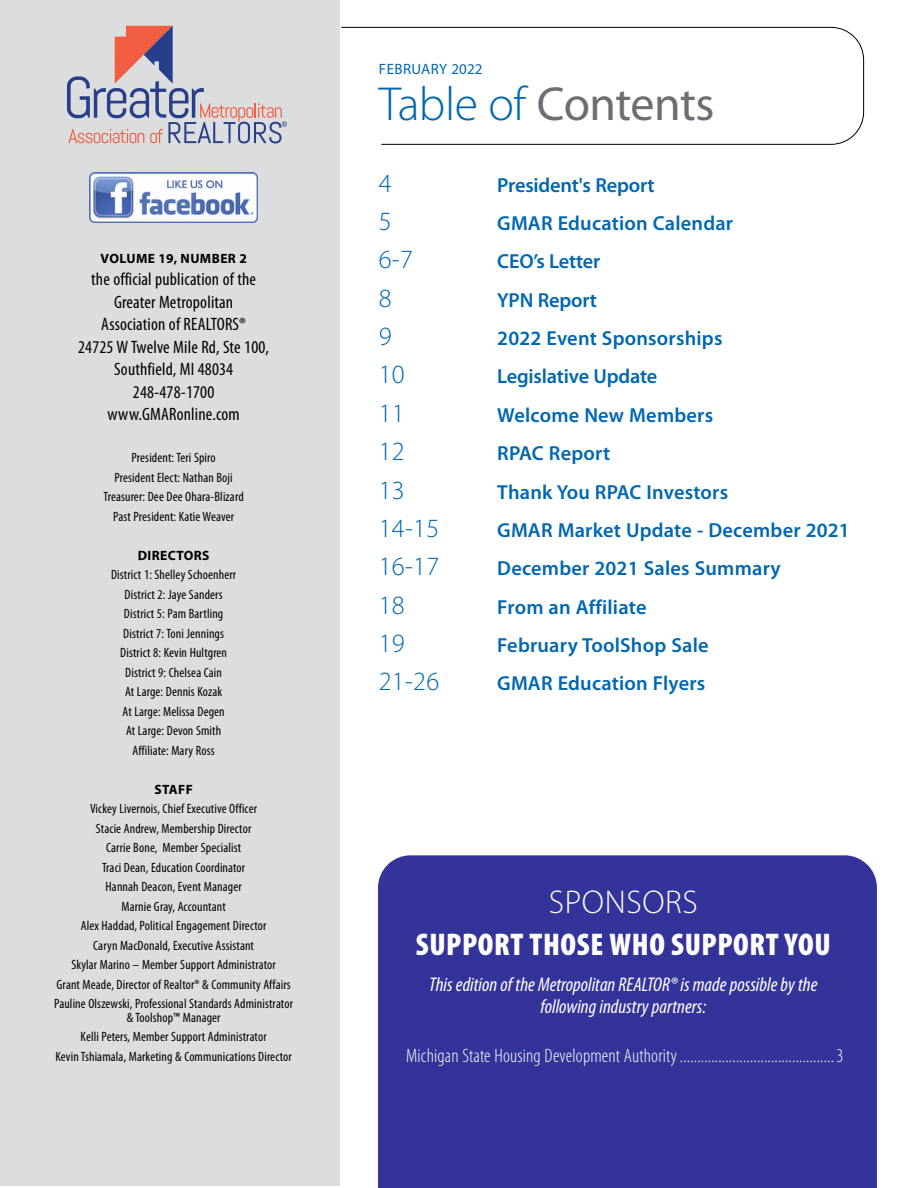
<style>
.page{position:relative;width:918px;height:1188px;background:#fff}
.page>*{position:absolute;margin:0;border:0;box-sizing:border-box;transform-origin:0 0}
.t1{font:48px "Myriad Pro";letter-spacing:-.015em;color:#6d6e71}
.t2{font:300 33px "Myriad Pro";letter-spacing:.02em;color:#fff}
.t3{font:900 condensed 31.5px "Myriad Pro";letter-spacing:.02em;color:#fff}
.t4{font:300 26.4px "Myriad Pro";letter-spacing:.01em;color:#0067b1}
.t5{font:600 20.4px "Myriad Pro";letter-spacing:.01em;color:#0067b1}
.t6{font:600 20.4px "Myriad Pro";letter-spacing:-.01em;color:#0067b1}
.t7{font:italic condensed 19.95px/21.6px "Myriad Pro";color:#fff;text-align:center}
.t8{font:300 condensed 19.5px "Myriad Pro";letter-spacing:.01em;color:#fff}
.t9{font:condensed 18px/22.5px "Myriad Pro";letter-spacing:.01em;color:#000;text-align:center}
.t10{font:15px "Myriad Pro";letter-spacing:.025em;color:#0067b1}
.t11{font:condensed 13.5px/19.5px "Myriad Pro";letter-spacing:.01em;color:#000;text-align:center}
.t12{font:700 13.5px "Myriad Pro";letter-spacing:.03em;color:#000}
.s1{font-weight:300;color:#0067b1}
</style>
<div class="page">
<div style="left:378px;top:855px;width:499px;height:333px;background:#339"></div>
<div style="left:0;top:0;width:339px;height:1186px;background:#dcddde"></div>
<svg style="left:341px;top:27px;width:523px;height:118px"></svg>
<img style="left:90px;top:173px;width:167px;height:50px">
<svg style="left:67px;top:26px;width:220px;height:117px"></svg>
<p class="t12" style="left:101px;top:250px;width:148px">VOLUME 19, NUMBER 2</p>
<h3 class="t9" style="left:78px;top:268px;width:192px">the official publication of the<br>Greater Metropolitan<br>Association of REALTORS®<br>24725 W Twelve Mile Rd, Ste 100,<br>Southfield, MI 48034<br>248-478-1700 www.GMARonline.com</h3>
<p class="t11" style="left:104px;top:448px;width:142px">President: Teri Spiro<br>President Elect: Nathan Boji<br>Treasurer: Dee Dee Ohara-Blizard<br>Past President: Katie Weaver</p>
<p class="t12" style="left:138px;top:547px;width:73px">DIRECTORS</p>
<p class="t11" style="left:111px;top:565px;width:127px">District 1: Shelley Schoenherr<br>District 2: Jaye Sanders<br>District 5: Pam Bartling<br>District 7: Toni Jennings<br>District 8: Kevin Hultgren<br>District 9: Chelsea Cain<br>At Large: Dennis Kozak<br>At Large: Melissa Degen<br>At Large: Devon Smith<br>Affiliate: Mary Ross</p>
<p class="t12" style="left:154px;top:780px;width:40px">STAFF</p>
<p class="t11" style="left:54px;top:799px;width:240px">Vickey Livernois, Chief Executive Officer<br>Stacie Andrew, Membership Director<br>Carrie Bone, Member Specialist<br>Traci Dean, Education Coordinator<br>Hannah Deacon, Event Manager<br>Marnie Gray, Accountant<br>Alex Haddad, Political Engagement Director<br>Caryn MacDonald, Executive Assistant<br>Skylar Marino – Member Support Administrator<br>Grant Meade, Director of Realtor® &amp; Community Affairs Pauline Olszewski, Professional Standards Administrator</p>
<p class="t11" style="left:55px;top:1007px;width:238px">&amp; Toolshop™ Manager<br>Kelli Peters, Member Support Administrator<br>Kevin Tshiamala, Marketing &amp; Communications Director</p>
<p class="t10" style="left:379px;top:61px;width:105px">FEBRUARY 2022</p>
<h1 class="t1" style="left:379px;top:78px;width:337px"><span class="s1">Table of</span> Contents</h1>
<h3 class="t4" style="left:379px;top:168px;width:14px">4</h3>
<h3 class="t6" style="left:497px;top:172px;width:159px">President's Report</h3>
<h3 class="t4" style="left:379px;top:207px;width:14px">5</h3>
<h3 class="t5" style="left:497px;top:210px;width:237px">GMAR Education Calendar</h3>
<h3 class="t4" style="left:379px;top:245px;width:36px">6-7</h3>
<h3 class="t6" style="left:497px;top:248px;width:105px">CEO’s Letter</h3>
<h3 class="t4" style="left:379px;top:283px;width:14px">8</h3>
<h3 class="t6" style="left:497px;top:287px;width:101px">YPN Report</h3>
<h3 class="t4" style="left:379px;top:322px;width:14px">9</h3>
<h3 class="t5" style="left:497px;top:325px;width:227px">2022 Event Sponsorships</h3>
<h3 class="t4" style="left:379px;top:360px;width:28px">10</h3>
<h3 class="t6" style="left:497px;top:364px;width:162px">Legislative Update</h3>
<h3 class="t4" style="left:379px;top:398px;width:28px">11</h3>
<h3 class="t5" style="left:497px;top:402px;width:217px">Welcome New Members</h3>
<h3 class="t4" style="left:379px;top:437px;width:28px">12</h3>
<h3 class="t5" style="left:497px;top:440px;width:114px">RPAC Report</h3>
<h3 class="t4" style="left:379px;top:475px;width:28px">13</h3>
<h3 class="t5" style="left:497px;top:479px;width:232px">Thank You RPAC Investors</h3>
<h3 class="t4" style="left:379px;top:514px;width:62px">14-15</h3>
<h3 class="t5" style="left:497px;top:517px;width:354px">GMAR Market Update - December 2021</h3>
<h3 class="t4" style="left:379px;top:552px;width:62px">16-17</h3>
<h3 class="t5" style="left:497px;top:555px;width:285px">December 2021 Sales Summary</h3>
<h3 class="t4" style="left:379px;top:590px;width:28px">18</h3>
<h3 class="t5" style="left:497px;top:594px;width:151px">From an Affiliate</h3>
<h3 class="t4" style="left:379px;top:629px;width:28px">19</h3>
<h3 class="t5" style="left:497px;top:632px;width:213px">February ToolShop Sale</h3>
<h3 class="t4" style="left:379px;top:667px;width:62px">21-26</h3>
<h3 class="t5" style="left:497px;top:670px;width:209px">GMAR Education Flyers</h3>
<h2 class="t2" style="left:549px;top:883px;width:151px">SPONSORS</h2>
<h3 class="t3" style="left:416px;top:927px;width:416px">SUPPORT THOSE WHO SUPPORT YOU</h3>
<h3 class="t7" style="left:429px;top:974px;width:390px">This edition of the Metropolitan REALTOR® is made possible by the following industry partners:</h3>
<h3 class="t8" style="left:406px;top:1045px;width:439px">Michigan State Housing Development Authority............................................3</h3>
</div>
